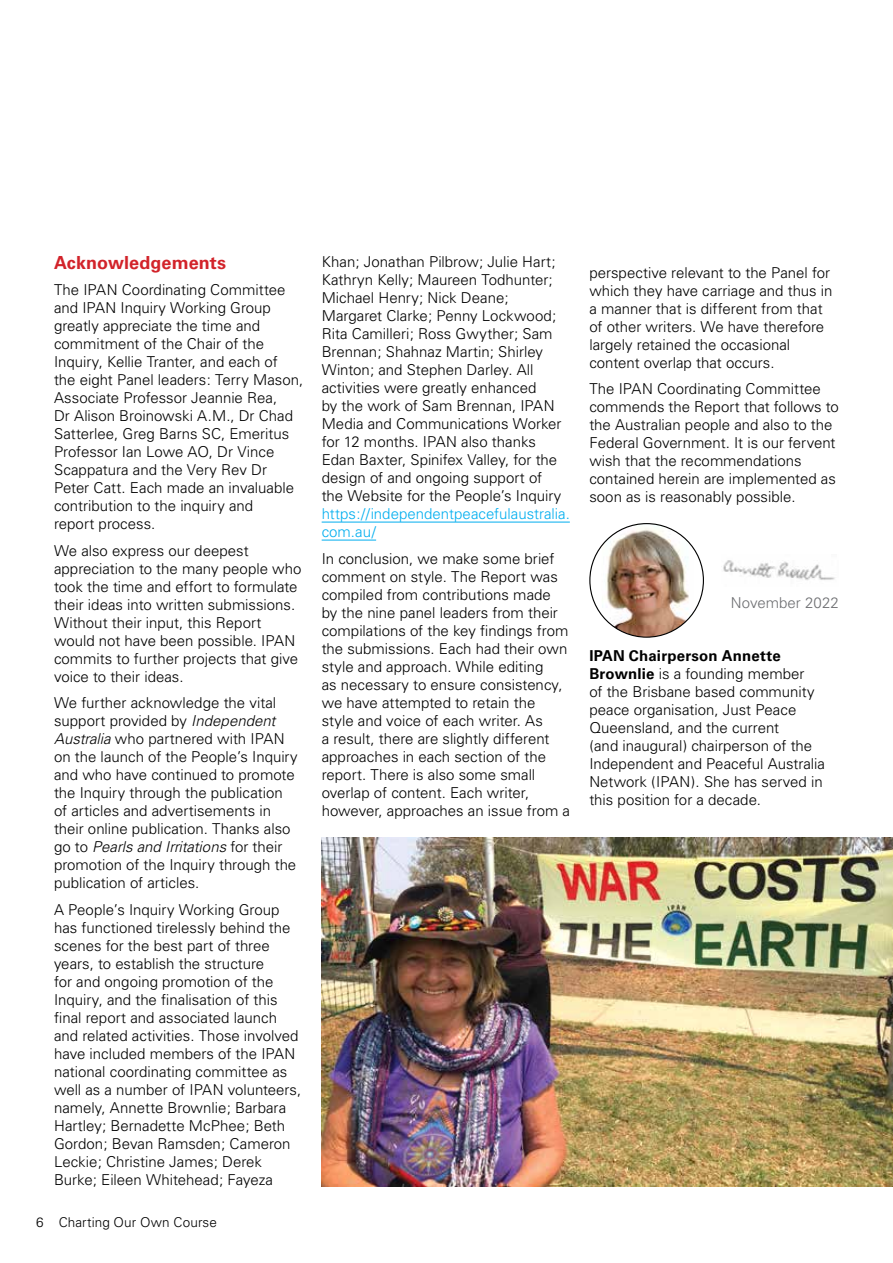
<style>
.page{position:relative;width:893px;height:1263px;background:#fff}
.page>*{position:absolute;margin:0;border:0;box-sizing:border-box;transform-origin:0 0}
.t1{font:700 18px "Univers";letter-spacing:.005em;color:#d2232a}
.t2{font:300 15px/18px "Univers";color:#000}
.t3{font:300 15px/18px "Univers";color:#00aeef}
.t4{font:300 15px "Univers";letter-spacing:.005em;color:#6d6e71}
.t5{font:300 13.5px "Univers";letter-spacing:.005em;color:#000}
.s1{font-style:italic}
.s2{font-weight:700}
</style>
<div class="page">
<hr style="left:322px;top:522px;width:248px;height:1px;background:#00aeef">
<hr style="left:322px;top:540px;width:54px;height:1px;background:#00aeef">
<img style="left:602px;top:524px;width:91px;height:113px">
<img style="left:322px;top:838px;width:571px;height:348px">
<img style="left:723px;top:560px;width:112px;height:21px">
<p class="t1" style="left:54px;top:252px;width:174px">Acknowledgements</p>
<p class="t2" style="left:54px;top:281px;width:251px">The IPAN Coordinating Committee and IPAN Inquiry Working Group greatly appreciate the time and commitment of the Chair of the<br>Inquiry, Kellie Tranter, and each of<br>the eight Panel leaders: Terry Mason,<br>Associate Professor Jeannie Rea,<br>Dr Alison Broinowski A.M., Dr Chad<br>Satterlee, Greg Barns SC, Emeritus<br>Professor Ian Lowe AO, Dr Vince<br>Scappatura and the Very Rev Dr<br>Peter Catt. Each made an invaluable contribution to the inquiry and<br>report process.</p>
<p class="t2" style="left:54px;top:541px;width:249px">We also express our deepest appreciation to the many people who took the time and effort to formulate their ideas into written submissions.<br>Without their input, this Report would not have been possible. IPAN commits to further projects that give voice to their ideas.</p>
<p class="t2" style="left:54px;top:694px;width:245px">We further acknowledge the vital support provided by <span class="s1">Independent Australia</span> who partnered with IPAN on the launch of the People’s Inquiry and who have continued to promote the Inquiry through the publication of articles and advertisements in their online publication. Thanks also go to <span class="s1">Pearls and Irritations</span> for their promotion of the Inquiry through the publication of articles.</p>
<p class="t2" style="left:54px;top:900px;width:249px">A People’s Inquiry Working Group has functioned tirelessly behind the scenes for the best part of three years, to establish the structure<br>for and ongoing promotion of the Inquiry, and the finalisation of this final report and associated launch and related activities. Those involved have included members of the IPAN national coordinating committee as well as a number of IPAN volunteers, namely, Annette Brownlie; Barbara Hartley; Bernadette McPhee; Beth Gordon; Bevan Ramsden; Cameron Leckie; Christine James; Derek Burke; Eileen Whitehead; Fayeza</p>
<p class="t5" style="left:36px;top:1214px;width:182px">6 Charting Our Own Course</p>
<p class="t2" style="left:322px;top:253px;width:241px">Khan; Jonathan Pilbrow; Julie Hart; Kathryn Kelly; Maureen Todhunter; Michael Henry; Nick Deane; Margaret Clarke; Penny Lockwood; Rita Camilleri; Ross Gwyther; Sam Brennan; Shahnaz Martin; Shirley Winton; and Stephen Darley. All activities were greatly enhanced<br>by the work of Sam Brennan, IPAN Media and Communications Worker for 12 months. IPAN also thanks Edan Baxter, Spinifex Valley, for the design of and ongoing support of the Website for the People’s Inquiry</p>
<p class="t3" style="left:322px;top:505px;width:250px">https://independentpeacefulaustralia. com.au/</p>
<p class="t2" style="left:322px;top:549px;width:250px">In conclusion, we make some brief comment on style. The Report was compiled from contributions made by the nine panel leaders from their compilations of the key findings from the submissions. Each had their own style and approach. While editing<br>as necessary to ensure consistency, we have attempted to retain the style and voice of each writer. As<br>a result, there are slightly different approaches in each section of the report. There is also some small overlap of content. Each writer, however, approaches an issue from a</p>
<p class="t2" style="left:589px;top:263px;width:245px">perspective relevant to the Panel for which they have carriage and thus in a manner that is different from that of other writers. We have therefore largely retained the occasional content overlap that occurs.</p>
<p class="t2" style="left:589px;top:380px;width:251px">The IPAN Coordinating Committee commends the Report that follows to the Australian people and also to the Federal Government. It is our fervent wish that the recommendations contained herein are implemented as soon as is reasonably possible.</p>
<p class="t4" style="left:731px;top:594px;width:110px">November 2022</p>
<p class="t2" style="left:589px;top:647px;width:237px"><span class="s2">IPAN Chairperson Annette<br>Brownlie</span> is a founding member<br>of the Brisbane based community peace organisation, Just Peace<br>Queensland, and the current<br>(and inaugural) chairperson of the<br>Independent and Peaceful Australia<br>Network (IPAN). She has served in this position for a decade.</p>
</div>
